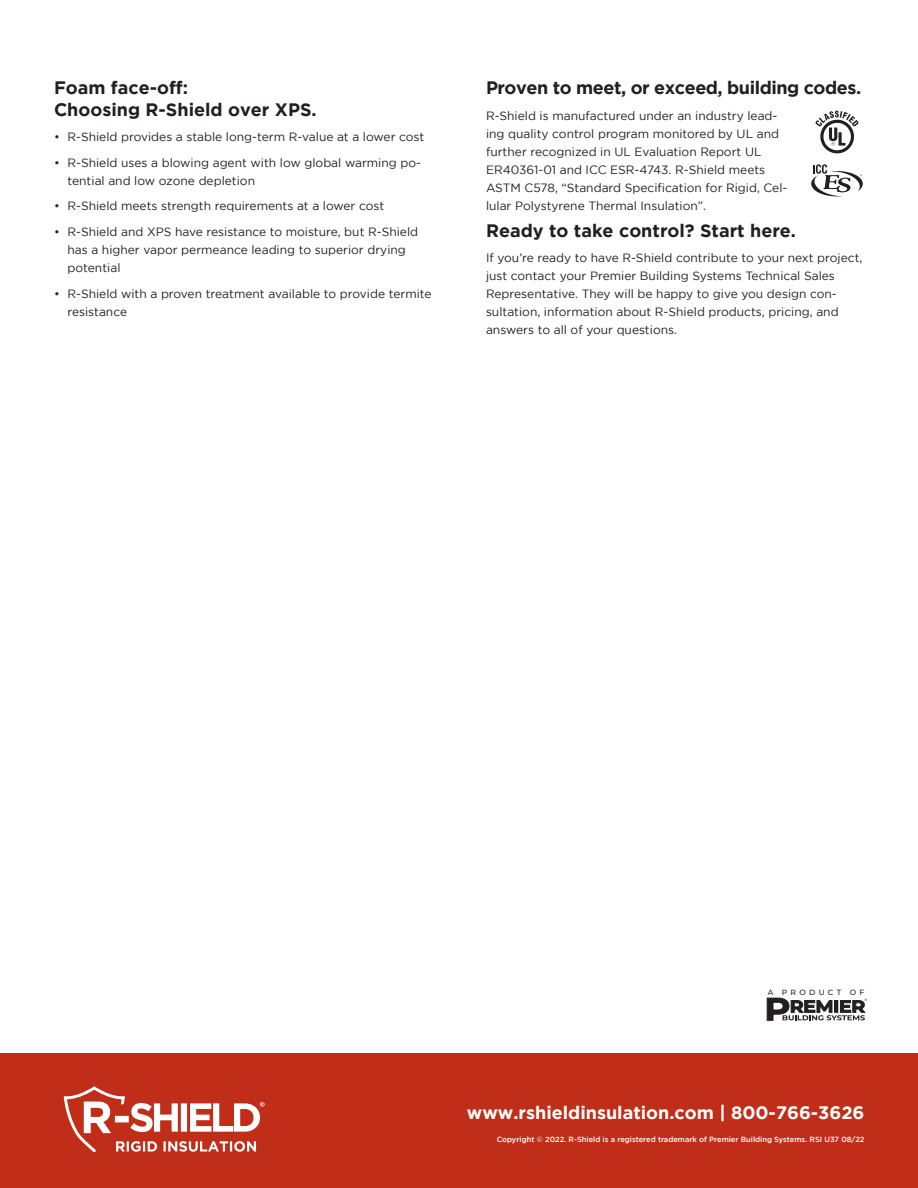
<style>
.page{position:relative;width:918px;height:1188px;background:#fff}
.page>*{position:absolute;margin:0;border:0;box-sizing:border-box;transform-origin:0 0}
.t1{font:700 18px/21.6px "Gotham";color:#231f20}
.t2{font:700 18px "Gotham";color:#fff}
.t3{font:700 18px "Gotham";letter-spacing:-.025em;color:#231f20}
.t4{font:12px/18px "Gotham";color:#231f20}
.t5{font:500 7.5px "Gotham";color:#fff}
.t6{font:500 7.5px "Montserrat";letter-spacing:.42em;color:#231f20}
.t7{font:500 3.45px "Montserrat";color:#231f20}
</style>
<div class="page">
<svg style="left:816px;top:111px;width:42px;height:42px"></svg>
<svg style="left:811px;top:164px;width:52px;height:32px"></svg>
<div style="left:0;top:1053px;width:918px;height:135px;background:#c02d19"></div>
<svg style="left:64px;top:1086px;width:201px;height:66px"></svg>
<svg style="left:767px;top:998px;width:98px;height:23px"></svg>
<h1 class="t1" style="left:54px;top:77px;width:264px">Foam face-off:<br>Choosing R-Shield over XPS.</h1>
<p class="t4" style="left:54px;top:128px;width:372px">• R-Shield provides a stable long-term R-value at a lower cost</p>
<p class="t4" style="left:68px;top:153px;width:355px;text-indent:-14px">• R-Shield uses a blowing agent with low global warming po&shy;tential and low ozone depletion</p>
<p class="t4" style="left:54px;top:197px;width:332px">• R-Shield meets strength requirements at a lower cost</p>
<p class="t4" style="left:68px;top:223px;width:352px;text-indent:-14px">• R-Shield and XPS have resistance to moisture, but R-Shield has a higher vapor permeance leading to superior drying potential</p>
<p class="t4" style="left:68px;top:284px;width:366px;text-indent:-14px">• R-Shield with a proven treatment available to provide termite resistance</p>
<h1 class="t3" style="left:486px;top:77px;width:377px">Proven to meet, or exceed, building codes.</h1>
<p class="t4" style="left:486px;top:106px;width:303px">R-Shield is manufactured under an industry lead&shy;ing quality control program monitored by UL and further recognized in UL Evaluation Report UL ER40361-01 and ICC ESR-4743. R-Shield meets ASTM C578, “Standard Specification for Rigid, Cel&shy;lular Polystyrene Thermal Insulation”.</p>
<h1 class="t1" style="left:486px;top:219px;width:312px">Ready to take control? Start here.</h1>
<p class="t4" style="left:486px;top:249px;width:378px">If you’re ready to have R-Shield contribute to your next project, just contact your Premier Building Systems Technical Sales Representative. They will be happy to give you design con&shy;sultation, information about R-Shield products, pricing, and answers to all of your questions.</p>
<p class="t6" style="left:768px;top:987px;width:98px">A PRODUCT OF</p>
<p class="t7" style="left:865px;top:998px;width:4px">®</p>
<h1 class="t2" style="left:467px;top:1102px;width:399px">www.rshieldinsulation.com | 800-766-3626</h1>
<p class="t5" style="left:497px;top:1135px;width:369px">Copyright © 2022. R-Shield is a registered trademark of Premier Building Systems. RSI U37 08/22</p>
</div>
